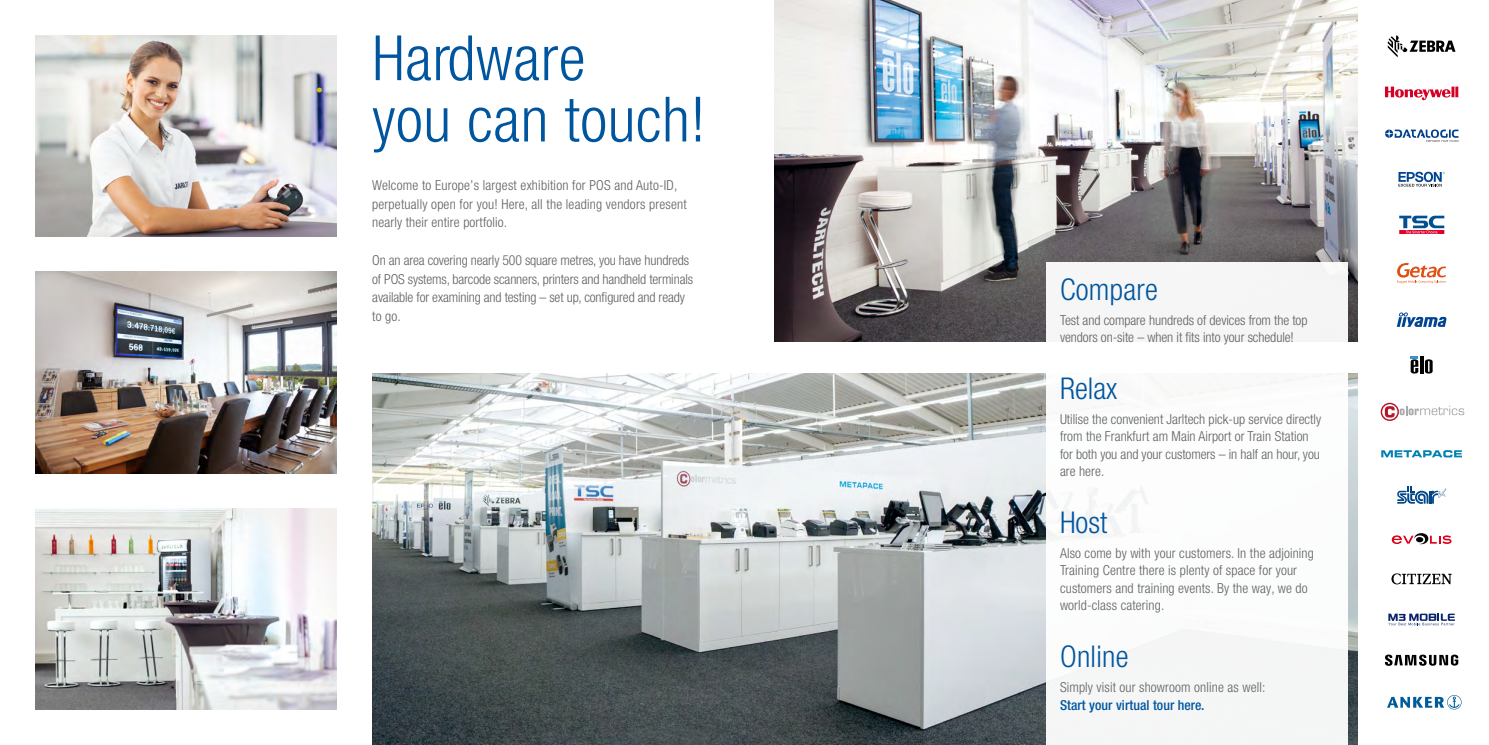
<style>
.page{position:relative;width:1489px;height:745px;background:#fff}
.page>*{position:absolute;margin:0;border:0;box-sizing:border-box;transform-origin:0 0}
.t1{font:300 condensed 62.5px/61.2px "Helvetica Neue LT Pro";letter-spacing:.01em;color:#00559f}
.t2{font:300 condensed 30px "Helvetica Neue LT Pro";letter-spacing:.01em;color:#00559f}
.t3{font:300 condensed 13.75px/17.5px "Helvetica Neue LT Pro";letter-spacing:.005em;color:#5f6062}
.t4{font:500 condensed 13.75px "Helvetica Neue LT Pro";letter-spacing:.005em;color:#00559f}
</style>
<div class="page">
<img style="left:774px;top:0;width:583px;height:341px">
<img style="left:372px;top:373px;width:985px;height:371px">
<img style="left:35px;top:508px;width:302px;height:201px">
<div style="left:1045px;top:262px;width:301px;height:482px;background:#fff"></div>
<img style="left:35px;top:272px;width:302px;height:201px">
<img style="left:35px;top:35px;width:302px;height:201px">
<hr style="left:1419px;top:356px;width:3px;height:17px;background:#000">
<svg style="left:1425px;top:359px;width:7px;height:14px"></svg>
<svg style="left:1410px;top:356px;width:8px;height:17px"></svg>
<svg style="left:1397px;top:263px;width:48px;height:20px"></svg>
<svg style="left:1388px;top:613px;width:66px;height:12px"></svg>
<svg style="left:1381px;top:450px;width:80px;height:7px"></svg>
<svg style="left:1398px;top:171px;width:46px;height:15px"></svg>
<svg style="left:1391px;top:573px;width:60px;height:11px"></svg>
<svg style="left:1387px;top:35px;width:68px;height:22px"></svg>
<div style="left:1380px;top:402px;width:18px;height:18px;border:1px solid #b5152b;border-radius:50%"></div>
<svg style="left:1384px;top:405px;width:80px;height:12px"></svg>
<svg style="left:1396px;top:312px;width:50px;height:15px"></svg>
<svg style="left:1391px;top:533px;width:60px;height:11px"></svg>
<svg style="left:1397px;top:486px;width:48px;height:17px"></svg>
<svg style="left:1385px;top:86px;width:73px;height:14px"></svg>
<svg style="left:1387px;top:695px;width:74px;height:14px"></svg>
<svg style="left:1385px;top:654px;width:73px;height:11px"></svg>
<svg style="left:1385px;top:129px;width:73px;height:13px"></svg>
<svg style="left:1399px;top:215px;width:45px;height:19px"></svg>
<h1 class="t1" style="left:372px;top:27px;width:335px">Hardware<br>you can touch!</h1>
<p class="t3" style="left:372px;top:175px;width:316px;line-height:18.8px">Welcome to Europe’s largest exhibition for POS and Auto-ID, perpetually open for you! Here, all the leading vendors present nearly their entire portfolio.</p>
<p class="t3" style="left:372px;top:250px;width:322px;line-height:18.8px">On an area covering nearly 500 square metres, you have hundreds of POS systems, barcode scanners, printers and handheld terminals available for examining and testing – set up, configured and ready to go.</p>
<h2 class="t2" style="left:1059px;top:272px;width:99px">Compare</h2>
<p class="t3" style="left:1059px;top:311px;width:249px">Test and compare hundreds of devices from the top vendors on-site – when it fits into your schedule!</p>
<h2 class="t2" style="left:1059px;top:371px;width:59px">Relax</h2>
<p class="t3" style="left:1059px;top:410px;width:263px">Utilise the convenient Jarltech pick-up service directly from the Frankfurt am Main Airport or Train Station for both you and your customers – in half an hour, you are here.</p>
<h2 class="t2" style="left:1059px;top:505px;width:49px">Host</h2>
<p class="t3" style="left:1059px;top:544px;width:255px">Also come by with your customers. In the adjoining Training Centre there is plenty of space for your customers and training events. By the way, we do world-class catering.</p>
<h2 class="t2" style="left:1059px;top:638px;width:70px">Online</h2>
<p class="t3" style="left:1059px;top:677px;width:207px">Simply visit our showroom online as well:</p>
<p class="t4" style="left:1059px;top:695px;width:146px">Start your virtual tour here.</p>
</div>
